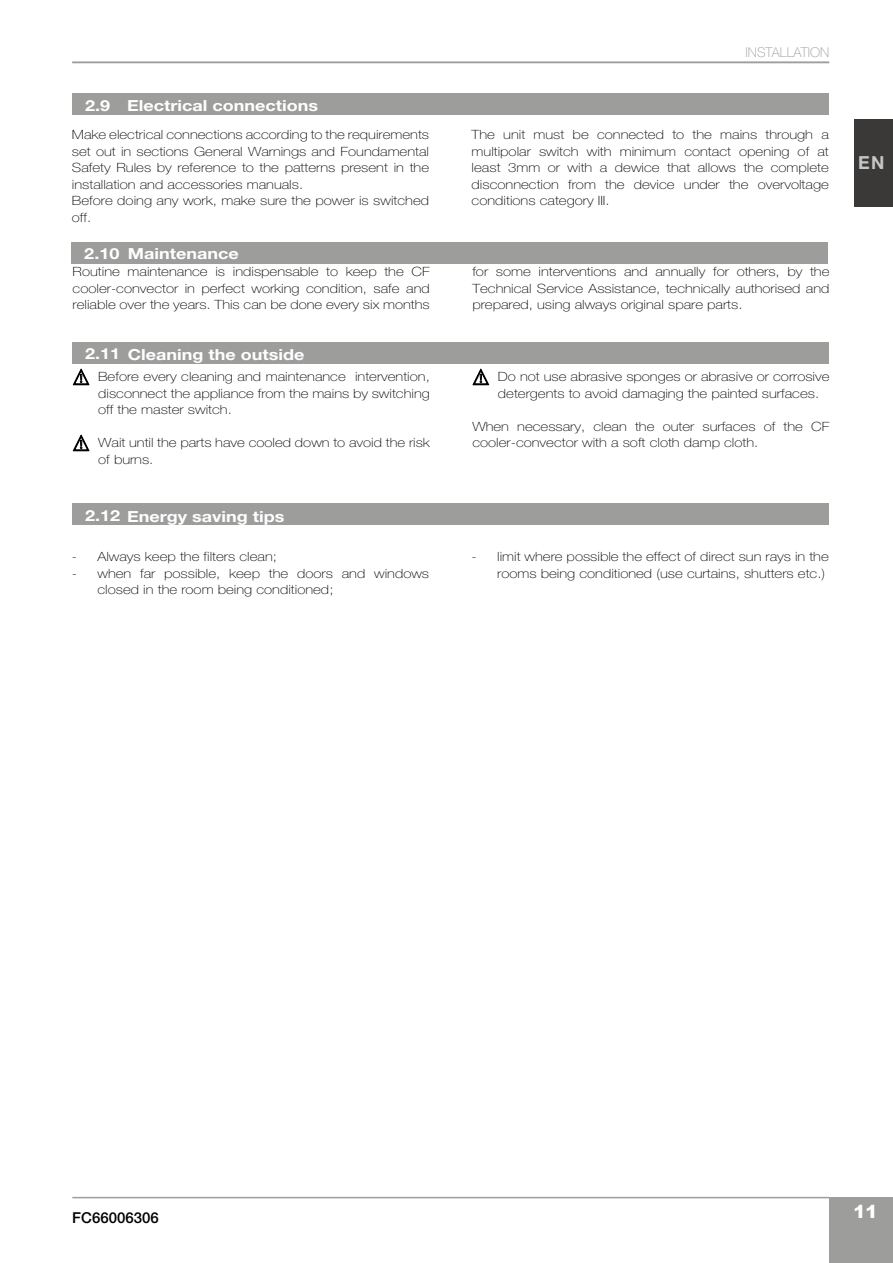
<style>
.page{position:relative;width:893px;height:1263px;background:#fff}
.page>*{position:absolute;margin:0;border:0;box-sizing:border-box;transform-origin:0 0}
.t1{font:900 18px "Arial";color:#fff}
.t2{font:700 18px "Helvetica Neue LT Std";color:#c5c6c8}
.t3{font:700 15.3px "Helvetica Neue LT Std";color:#fff;scale:1.18 1}
.t4{font:500 15px "Helvetica Neue LT Std";color:#000}
.t5{font:100 13.5px "Helvetica Neue LT Std";color:#9d9d9c}
.t6{font:100 12.75px/16.5px "Helvetica Neue LT Std";color:#000;scale:1.18 1}
</style>
<div class="page">
<hr style="left:72px;top:1197px;width:757px;height:1px;background:#9d9d9c">
<div style="left:829px;top:1197px;width:64px;height:66px;background:#9d9d9c"></div>
<hr style="left:72px;top:62px;width:757px;height:1px;background:#9d9d9c">
<div style="left:72px;top:94px;width:756px;height:21px;background:#9d9d9c"></div>
<div style="left:72px;top:342px;width:756px;height:21px;background:#9d9d9c"></div>
<div style="left:72px;top:504px;width:756px;height:21px;background:#9d9d9c"></div>
<div style="left:72px;top:242px;width:756px;height:22px;background:#9d9d9c"></div>
<div style="left:854px;top:119px;width:39px;height:88px;background:#3a3938"></div>
<svg style="left:73px;top:369px;width:17px;height:16px"></svg>
<svg style="left:73px;top:435px;width:17px;height:16px"></svg>
<svg style="left:472px;top:369px;width:17px;height:16px"></svg>
<p class="t5" style="left:746px;top:45px;width:85px">INSTALLATION</p>
<p class="t3" style="left:127px;top:96px;width:163px">Electrical connections</p>
<p class="t6" style="left:72px;top:127px;width:304px">Make electrical connections according to the requirements set out in sections General Warnings and Foundamental Safety Rules by reference to the patterns present in the installation and accessories manuals.<br>Before doing any work, make sure the power is switched off.</p>
<p class="t6" style="left:472px;top:127px;width:304px;text-align:justify">The unit must be connected to the mains through a multipolar switch with minimum contact opening of at least 3mm or with a dewice that allows the complete disconnection from the device under the overvoltage conditions category III.</p>
<p class="t3" style="left:128px;top:244px;width:96px">Maintenance</p>
<p class="t3" style="left:85px;top:96px;width:23px">2.9</p>
<p class="t3" style="left:84px;top:244px;width:31px">2.10</p>
<p class="t6" style="left:73px;top:264px;width:304px;text-align:justify">Routine maintenance is indispensable to keep the CF cooler-convector in perfect working condition, safe and reliable over the years. This can be done every six months</p>
<p class="t6" style="left:472px;top:264px;width:304px;text-align:justify">for some interventions and annually for others, by the Technical Service Assistance, technically authorised and prepared, using always original spare parts.</p>
<p class="t3" style="left:85px;top:344px;width:31px">2.11</p>
<p class="t3" style="left:128px;top:345px;width:151px">Cleaning the outside</p>
<p class="t6" style="left:98px;top:368px;width:283px;text-align:justify">Before every cleaning and maintenance intervention, disconnect the appliance from the mains by switching off the master switch.</p>
<p class="t6" style="left:98px;top:434px;width:283px">Wait until the parts have cooled down to avoid the risk of burns.</p>
<p class="t3" style="left:85px;top:506px;width:31px">2.12</p>
<p class="t3" style="left:127px;top:507px;width:135px">Energy saving tips</p>
<p class="t6" style="left:72px;top:548px;width:175px">- Always keep the filters clean;</p>
<p class="t6" style="left:97px;top:565px;width:283px;text-indent:-26px">- when far possible, keep the doors and windows closed in the room being conditioned;</p>
<p class="t6" style="left:498px;top:368px;width:283px">Do not use abrasive sponges or abrasive or corrosive detergents to avoid damaging the painted surfaces.</p>
<p class="t6" style="left:472px;top:418px;width:304px">When necessary, clean the outer surfaces of the CF cooler-convector with a soft cloth damp cloth.</p>
<p class="t6" style="left:472px;top:548px;width:304px;text-align:right">- limit where possible the effect of direct sun rays in the rooms being conditioned (use curtains, shutters etc.)</p>
<h1 class="t2" style="left:858px;top:152px;width:28px">EN</h1>
<p class="t4" style="left:72px;top:1209px;width:88px">FC66006306</p>
<h1 class="t1" style="left:853px;top:1199px;width:26px">11</h1>
</div>
